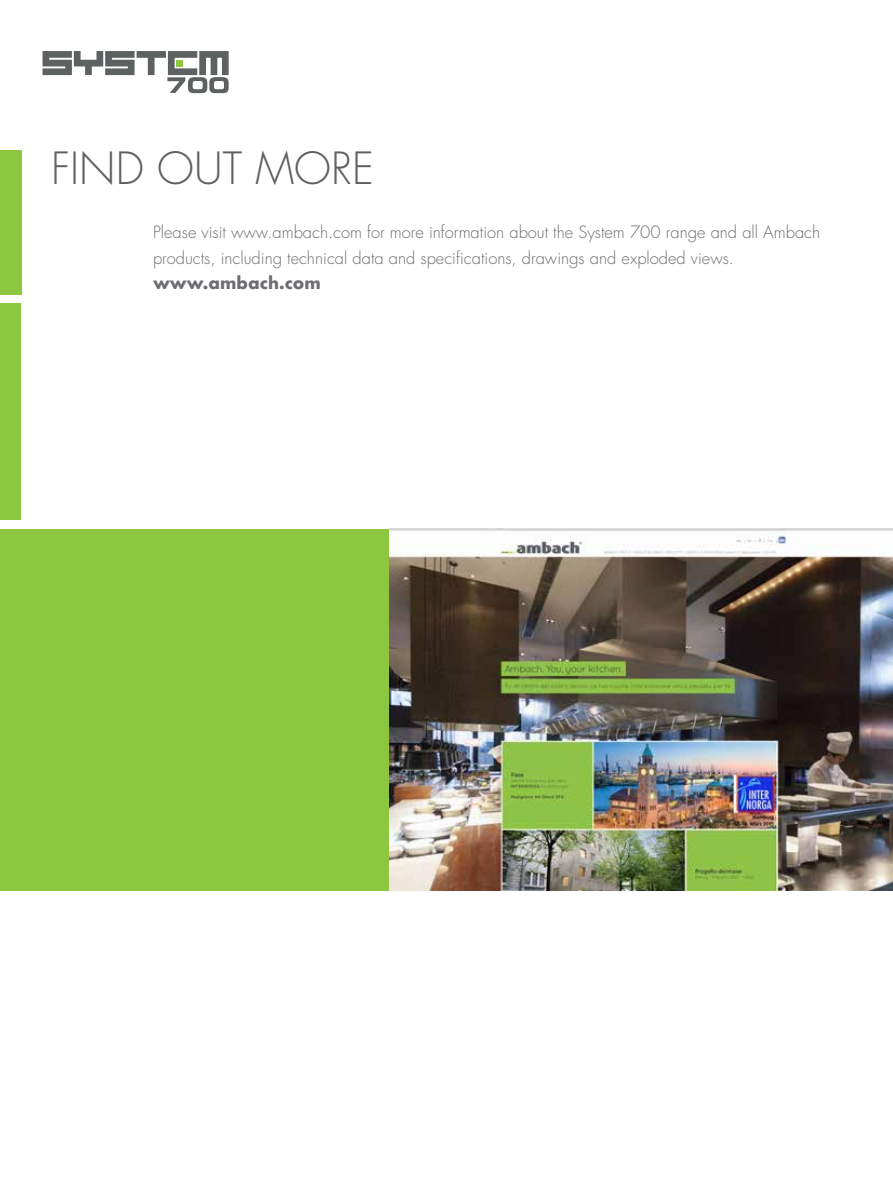
<style>
.page{position:relative;width:893px;height:1191px;background:#fff}
.page>*{position:absolute;margin:0;border:0;box-sizing:border-box;transform-origin:0 0}
.t1{font:300 43.2px "Futura";color:#5f6062}
.t2{font:300 16.5px/25.5px "Futura";color:#6d6e71}
.t3{font:700 16.5px "Futura";color:#6d6e71}
</style>
<div class="page">
<div style="left:0;top:303px;width:21px;height:217px;background:#8dc63f"></div>
<div style="left:0;top:150px;width:21px;height:145px;background:#8dc63f"></div>
<div style="left:0;top:529px;width:390px;height:361px;background:#8dc63f"></div>
<img style="left:390px;top:529px;width:503px;height:361px">
<svg style="left:43px;top:51px;width:186px;height:42px"></svg>
<h1 class="t1" style="left:51px;top:140px;width:325px">FIND OUT MORE</h1>
<p class="t2" style="left:153px;top:220px;width:669px">Please visit www.ambach.com for more information about the System 700 range and all Ambach products, including technical data and specifications, drawings and exploded views.</p>
<p class="t3" style="left:153px;top:271px;width:169px">www.ambach.com</p>
</div>
